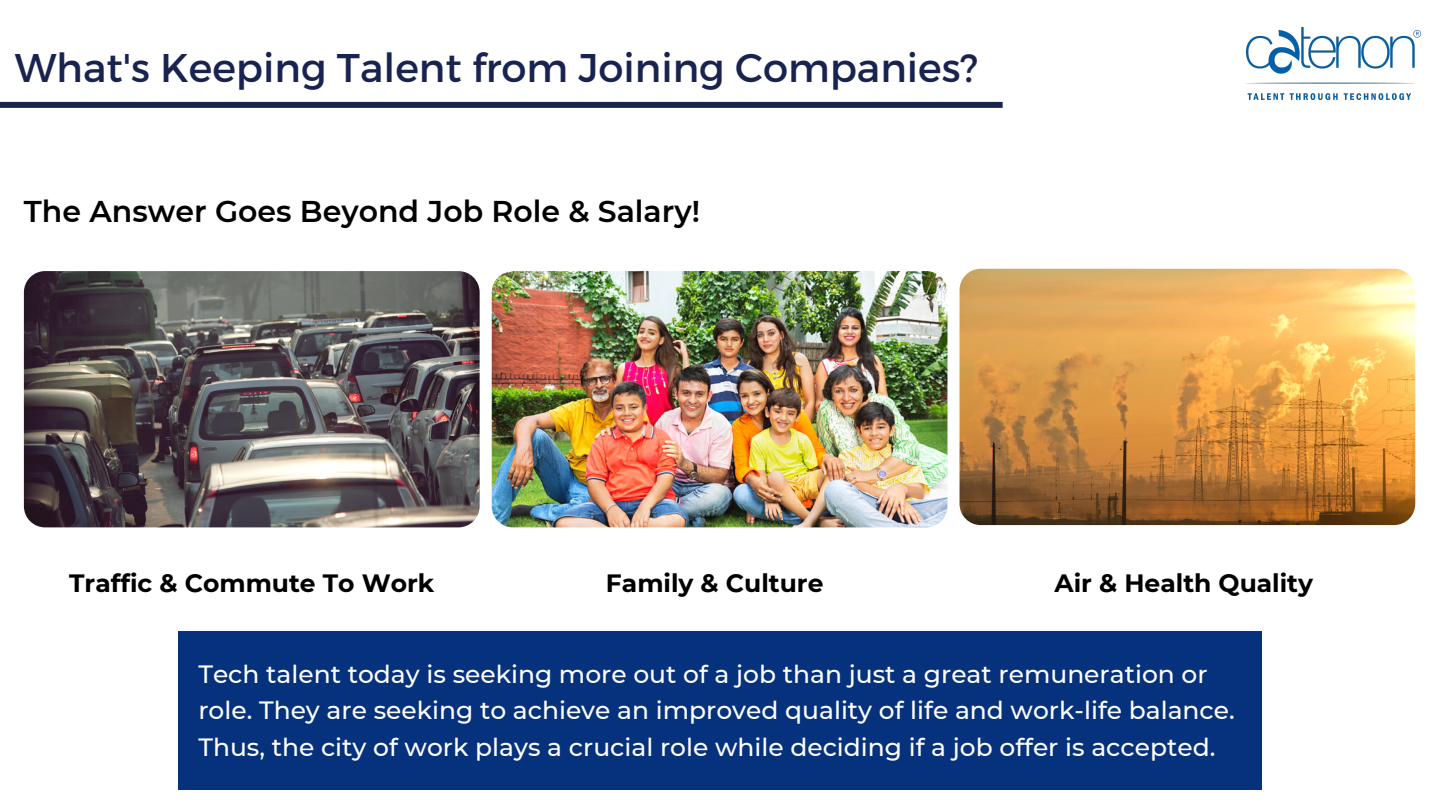
<style>
.page{position:relative;width:1440px;height:810px;background:#fff}
.page>*{position:absolute;margin:0;border:0;box-sizing:border-box;transform-origin:0 0}
.t1{font:40px "Montserrat";color:#192350}
.t2{font:600 30px "Montserrat";color:#000}
.t3{font:500 25px/36.8px "Montserrat";color:#fefefe}
.t4{font:700 25px "Montserrat";color:#000}
</style>
<div class="page">
<img style="left:24px;top:271px;width:456px;height:256px;border-radius:21px">
<img style="left:960px;top:269px;width:455px;height:256px;border-radius:21px">
<img style="left:492px;top:271px;width:455px;height:256px;border-radius:21px">
<div style="left:178px;top:631px;width:1084px;height:159px;background:#06327d"></div>
<img style="left:1246px;top:28px;width:174px;height:72px">
<div style="left:0;top:102px;width:1003px;height:6px;background:#192350"></div>
<h1 class="t1" style="left:15px;top:41px;width:965px">What's Keeping Talent from Joining Companies?</h1>
<p class="t2" style="left:24px;top:193px;width:678px">The Answer Goes Beyond Job Role &amp; Salary!</p>
<p class="t4" style="left:69px;top:568px;width:367px">Traffic &amp; Commute To Work</p>
<p class="t4" style="left:606px;top:568px;width:219px">Family &amp; Culture</p>
<p class="t4" style="left:1055px;top:568px;width:260px">Air &amp; Health Quality</p>
<p class="t3" style="left:198px;top:655px;width:1038px">Tech talent today is seeking more out of a job than just a great remuneration or role. They are seeking to achieve an improved quality of life and work-life balance.<br>Thus, the city of work plays a crucial role while deciding if a job offer is accepted.</p>
</div>
